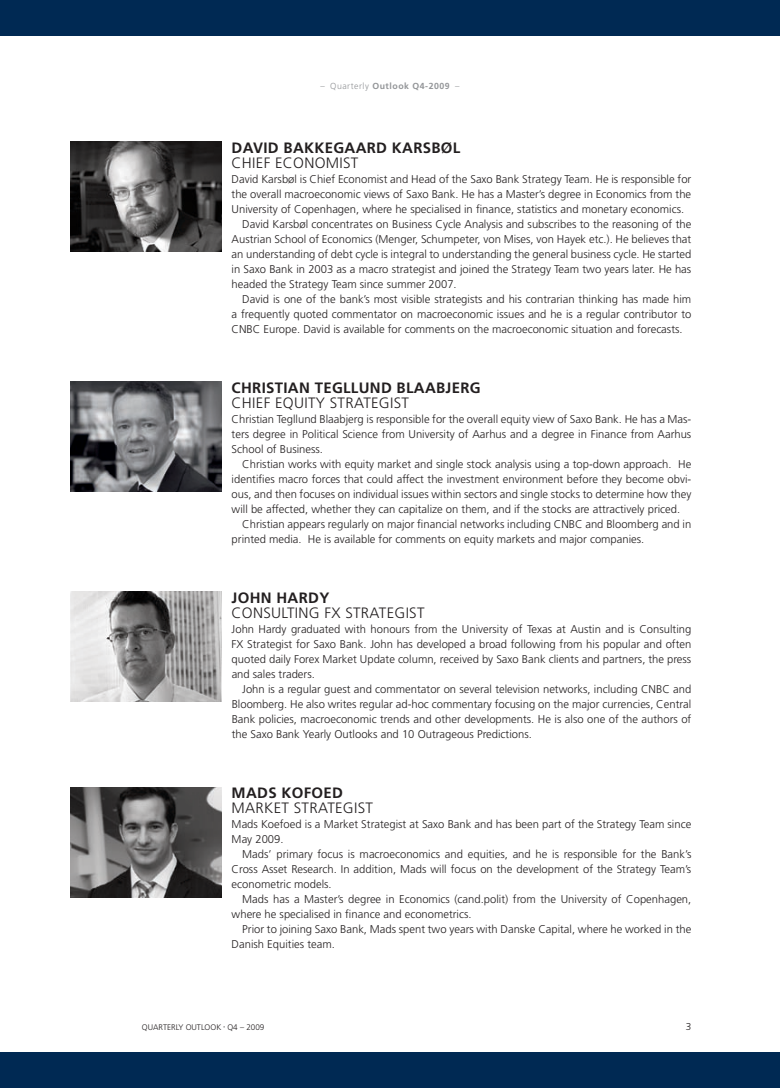
<style>
.page{position:relative;width:780px;height:1088px;background:#fff}
.page>*{position:absolute;margin:0;border:0;box-sizing:border-box;transform-origin:0 0}
.t1{font:300 15px "Frutiger";letter-spacing:.02em;color:#231f20}
.t2{font:700 15px "Frutiger";letter-spacing:.02em;color:#231f20}
.t3{font:300 11.25px/15px "Frutiger";color:#231f20;text-align:justify}
.t4{font:300 10px "Frutiger";color:#231f20}
.t5{font:700 8.75px "Frutiger";letter-spacing:.06em;color:#939598}
.t6{font:300 8.12px "Frutiger";color:#231f20}
.s1{font-weight:300}
</style>
<div class="page">
<div style="left:0;top:0;width:780px;height:35px;background:#002953"></div>
<div style="left:0;top:1052px;width:780px;height:36px;background:#002953"></div>
<img style="left:71px;top:142px;width:150px;height:110px">
<img style="left:71px;top:382px;width:150px;height:110px">
<img style="left:71px;top:592px;width:150px;height:110px">
<img style="left:71px;top:787px;width:150px;height:110px">
<p class="t5" style="left:320px;top:80px;width:141px"><span class="s1">– Quarterly</span> OUTLOOK Q4-2009 <span class="s1">–</span></p>
<h1 class="t2" style="left:232px;top:138px;width:125px">DAVID BAKKEGAARD</h1>
<h1 class="t2" style="left:392px;top:138px;width:11px">KARSB</h1>
<h1 class="t2" style="left:441px;top:138px;width:18px">ØL</h1>
<h1 class="t1" style="left:232px;top:154px;width:18px">Chief</h1>
<h1 class="t1" style="left:275px;top:154px;width:50px">Economi</h1>
<h1 class="t1" style="left:343px;top:154px;width:14px">st</h1>
<p class="t3" style="left:232px;top:171px;width:461px">David Karsbøl is Chief Economist and Head of the Saxo Bank Strategy Team. He is responsible for</p>
<p class="t3" style="left:232px;top:186px;width:461px">the overall macroeconomic views of Saxo Bank. He has a Master’s degree in Economics from the</p>
<p class="t3" style="left:232px;top:201px;width:454px">U niversity of Copenhagen, where he specialised in finance, statistics and monetary economics.</p>
<p class="t3" style="left:242px;top:216px;width:450px">David Karsbøl concentrates on Business Cycle Analysis and subscribes to the reasoning of the</p>
<p class="t3" style="left:231px;top:231px;width:461px">Austrian School of Economics (Menger, Schumpeter, von Mises, von Hayek etc.). He believes that</p>
<p class="t3" style="left:231px;top:246px;width:461px">an understanding of debt cycle is integral to understanding the general business cycle. He started</p>
<p class="t3" style="left:231px;top:261px;width:461px">in Saxo Bank in 2003 as a macro strategist and joined the Strategy Team two years later. He has</p>
<p class="t3" style="left:231px;top:276px;width:227px">headed the Strategy Team since summer 2007.</p>
<p class="t3" style="left:242px;top:291px;width:450px">David is one of the bank’s most visible strategists and his contrarian thinking has made him</p>
<p class="t3" style="left:231px;top:306px;width:461px">a frequently quoted commentator on macroeconomic issues and he is a regular contributor to</p>
<p class="t3" style="left:231px;top:321px;width:452px">CNBC Europe. David is available for comments on the macroeconomic situation and forecasts.</p>
<h1 class="t2" style="left:232px;top:378px;width:30px">CHRISTIAN</h1>
<h1 class="t2" style="left:315px;top:378px;width:102px">TEGLLUND BLAAB</h1>
<h1 class="t2" style="left:445px;top:378px;width:37px">JERG</h1>
<h1 class="t1" style="left:232px;top:394px;width:18px">Chief</h1>
<h1 class="t1" style="left:275px;top:394px;width:97px">Equity Strategi</h1>
<h1 class="t1" style="left:393px;top:394px;width:14px">st</h1>
<p class="t3" style="left:232px;top:411px;width:461px">Christian Tegllund Blaabjerg is responsible for the overall equity view of Saxo Bank. He has a Mas&shy;ters degree in Political Science from U niversity of Aarhus and a degree in Finance from Aarhus School of Business.</p>
<p class="t3" style="left:242px;top:456px;width:450px">Christian works with equity market and single stock analysis using a top-down approach. He</p>
<p class="t3" style="left:232px;top:471px;width:461px">identifies macro forces that could affect the investment environment before they become obvi-</p>
<p class="t3" style="left:232px;top:486px;width:461px">ous, and then focuses on individual issues within sectors and single stocks to determine how they</p>
<p class="t3" style="left:232px;top:501px;width:450px">will be affected, whether they can capitalize on them, and if the stocks are attractively priced.</p>
<p class="t3" style="left:242px;top:516px;width:450px">Christian appears regularly on major financial networks including CNBC and Bloomberg and in</p>
<p class="t3" style="left:232px;top:531px;width:414px">printed media. He is available for comments on equity markets and major companies.</p>
<h1 class="t2" style="left:232px;top:588px;width:56px">JOHNHARD</h1>
<h1 class="t2" style="left:319px;top:588px;width:12px">Y</h1>
<h1 class="t1" style="left:232px;top:604px;width:156px">Consulting FX Strategi</h1>
<h1 class="t1" style="left:409px;top:604px;width:14px">st</h1>
<p class="t3" style="left:232px;top:621px;width:461px">John Hardy graduated with honours from the U niversity of Texas at Austin and is Consulting FX Strategist for Saxo Bank. John has developed a broad following from his popular and often quoted daily Forex Market U pdate column, received by Saxo Bank clients and partners, the press and sales traders.</p>
<p class="t3" style="left:232px;top:681px;width:461px;text-indent:11px">John is a regular guest and commentator on several television networks, including CNBC and Bloomberg. He also writes regular ad-hoc commentary focusing on the major currencies, Central Bank policies, macroeconomic trends and other developments. He is also one of the authors of the Saxo Bank Yearly Outlooks and 10 Outrageous Predictions.</p>
<h1 class="t2" style="left:232px;top:783px;width:26px">MADS</h1>
<h1 class="t2" style="left:281px;top:783px;width:11px">KOFOED</h1>
<h1 class="t1" style="left:232px;top:799px;width:104px">Market Strategi</h1>
<h1 class="t1" style="left:358px;top:799px;width:14px">st</h1>
<p class="t3" style="left:232px;top:816px;width:461px">Mads Koefoed is a Market Strategist at Saxo Bank and has been part of the Strategy Team since<br>May 2009.</p>
<p class="t3" style="left:232px;top:846px;width:461px;text-indent:11px">Mads’ primary focus is macroeconomics and equities, and he is responsible for the Bank’s Cross Asset Research. In addition, Mads will focus on the development of the Strategy Team’s econometric models.</p>
<p class="t3" style="left:232px;top:891px;width:461px;text-indent:11px">Mads has a Master’s degree in Economics (cand.polit) from the U niversity of Copenhagen, where he specialised in finance and econometrics.</p>
<p class="t3" style="left:232px;top:921px;width:461px;text-indent:11px">Prior to joining Saxo Bank, Mads spent two years with Danske Capital, where he worked in the<br>Danish Equities team.</p>
<p class="t6" style="left:142px;top:1022px;width:22px">Quarter</p>
<p class="t6" style="left:176px;top:1022px;width:90px">ly Outloo k <sup>•</sup> q4 – 2009</p>
<p class="t4" style="left:685px;top:1021px;width:7px">3</p>
</div>
